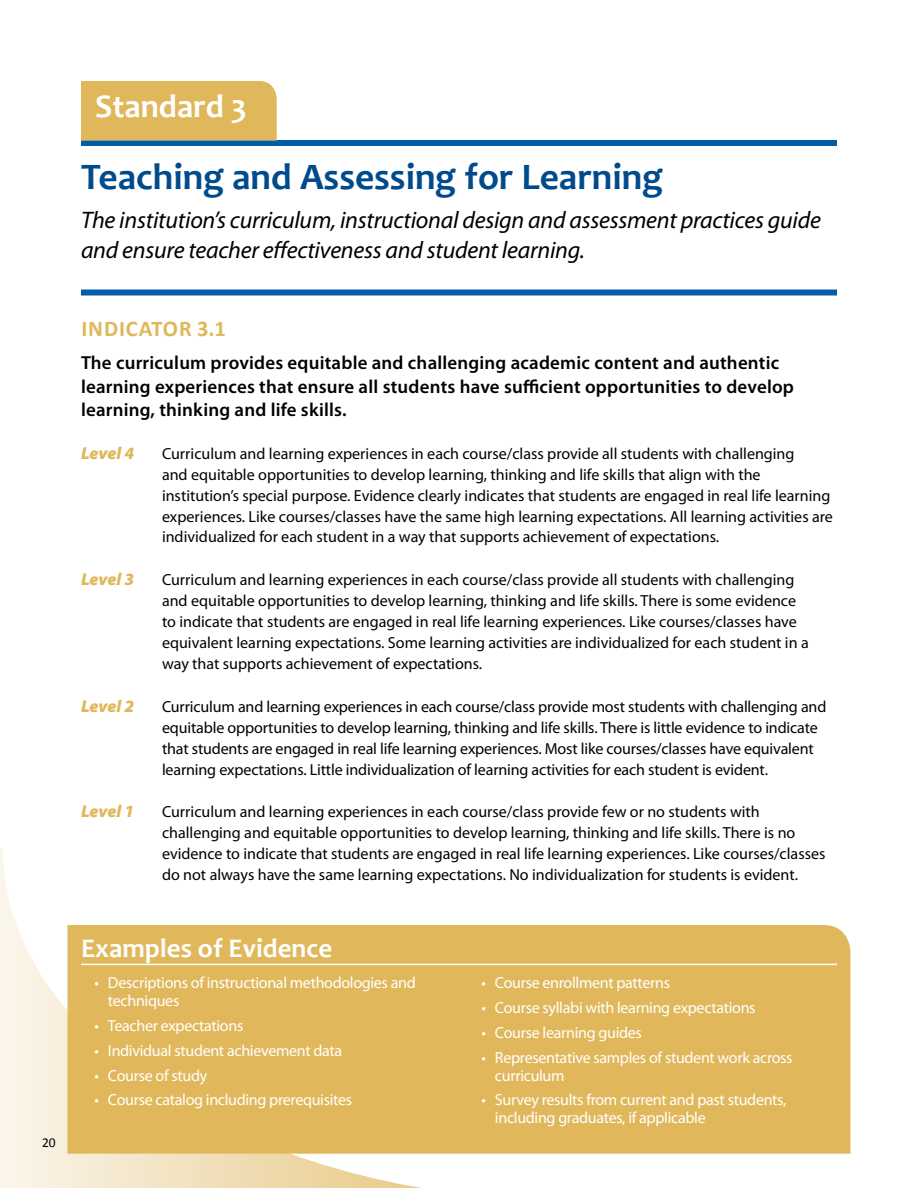
<style>
.page{position:relative;width:918px;height:1188px;background:#fff}
.page>*{position:absolute;margin:0;border:0;box-sizing:border-box;transform-origin:0 0}
.t1{font:700 37.5px "Candara";color:#004b8d}
.t2{font:700 33px "Candara";color:#fff}
.t3{font:700 27px "Candara";color:#fff}
.t4{font:italic 24px/30px "Myriad Pro";letter-spacing:-.01em;color:#000}
.t5{font:700 22.5px "Calibri";letter-spacing:.04em;color:#e0b85b}
.t6{font:600 18.9px/23.2px "Myriad Pro";letter-spacing:.01em;color:#000}
.t7{font:italic 900 17.25px "Myriad Pro";letter-spacing:-.01em;color:#e0b85b}
.t8{font:16.05px/21px "Myriad Pro";color:#000}
.t9{font:16.05px/18px "Myriad Pro";letter-spacing:-.02em;color:#fff}
.t10{font:13.5px "Calibri";color:#000}
</style>
<div class="page">
<svg style="left:0;top:849px;width:421px;height:339px"></svg>
<div style="left:81px;top:289px;width:756px;height:6px;background:#005daa"></div>
<div style="left:81px;top:140px;width:756px;height:6px;background:#005daa"></div>
<div style="left:81px;top:81px;width:196px;height:60px;background:#e0b85b"></div>
<div style="left:68px;top:925px;width:782px;height:229px;background:#e0b85b"></div>
<hr style="left:81px;top:964px;width:756px;height:1px;background:#fff">
<p class="t10" style="left:42px;top:1134px;width:15px">20</p>
<h2 class="t2" style="left:95px;top:86px;width:153px">Standard 3</h2>
<h1 class="t1" style="left:81px;top:154px;width:584px">Teaching and Assessing for Learning</h1>
<p class="t4" style="left:81px;top:204px;width:742px">The institution’s curriculum, instructional design and assessment practices guide and ensure teacher efectiveness and student learning.</p>
<p class="t5" style="left:81px;top:315px;width:146px">INDICATOR 3.1</p>
<p class="t6" style="left:81px;top:351px;width:715px">The curriculum provides equitable and challenging academic content and authentic learning experiences that ensure all students have sufcient opportunities to develop learning, thinking and life skills.</p>
<p class="t7" style="left:81px;top:441px;width:55px">Level 4</p>
<p class="t8" style="left:162px;top:442px;width:672px">Curriculum and learning experiences in each course/class provide all students with challenging<br>and equitable opportunities to develop learning, thinking and life skills that align with the institution’s special purpose. Evidence clearly indicates that students are engaged in real life learning experiences. Like courses/classes have the same high learning expectations. All learning activities are individualized for each student in a way that supports achievement of expectations.</p>
<p class="t7" style="left:81px;top:568px;width:55px">Level 3</p>
<p class="t8" style="left:162px;top:569px;width:648px">Curriculum and learning experiences in each course/class provide all students with challenging and equitable opportunities to develop learning, thinking and life skills. There is some evidence to indicate that students are engaged in real life learning experiences. Like courses/classes have equivalent learning expectations. Some learning activities are individualized for each student in a way that supports achievement of expectations.</p>
<p class="t7" style="left:81px;top:694px;width:55px">Level 2</p>
<p class="t8" style="left:162px;top:696px;width:666px">Curriculum and learning experiences in each course/class provide most students with challenging and equitable opportunities to develop learning, thinking and life skills. There is little evidence to indicate that students are engaged in real life learning experiences. Most like courses/classes have equivalent learning expectations. Little individualization of learning activities for each student is evident.</p>
<p class="t7" style="left:81px;top:800px;width:55px">Level 1</p>
<p class="t8" style="left:162px;top:801px;width:665px">Curriculum and learning experiences in each course/class provide few or no students with challenging and equitable opportunities to develop learning, thinking and life skills. There is no evidence to indicate that students are engaged in real life learning experiences. Like courses/classes do not always have the same learning expectations. No individualization for students is evident.</p>
<p class="t3" style="left:81px;top:932px;width:253px">Examples of Evidence</p>
<p class="t9" style="left:108px;top:974px;width:309px;text-indent:-13px">• Descriptions of instructional methodologies and techniques</p>
<p class="t9" style="left:94px;top:1017px;width:150px">• Teacher expectations</p>
<p class="t9" style="left:94px;top:1041px;width:249px">• Individual student achievement data</p>
<p class="t9" style="left:94px;top:1066px;width:114px">• Course of study</p>
<p class="t9" style="left:94px;top:1091px;width:259px">• Course catalog including prerequisites</p>
<p class="t9" style="left:481px;top:974px;width:190px">• Course enrollment patterns</p>
<p class="t9" style="left:481px;top:998px;width:276px">• Course syllabi with learning expectations</p>
<p class="t9" style="left:481px;top:1023px;width:162px">• Course learning guides</p>
<p class="t9" style="left:495px;top:1048px;width:299px;text-indent:-13px">• Representative samples of student work across curriculum</p>
<p class="t9" style="left:495px;top:1091px;width:293px;text-indent:-13px">• Survey results from current and past students, including graduates, if applicable</p>
</div>
